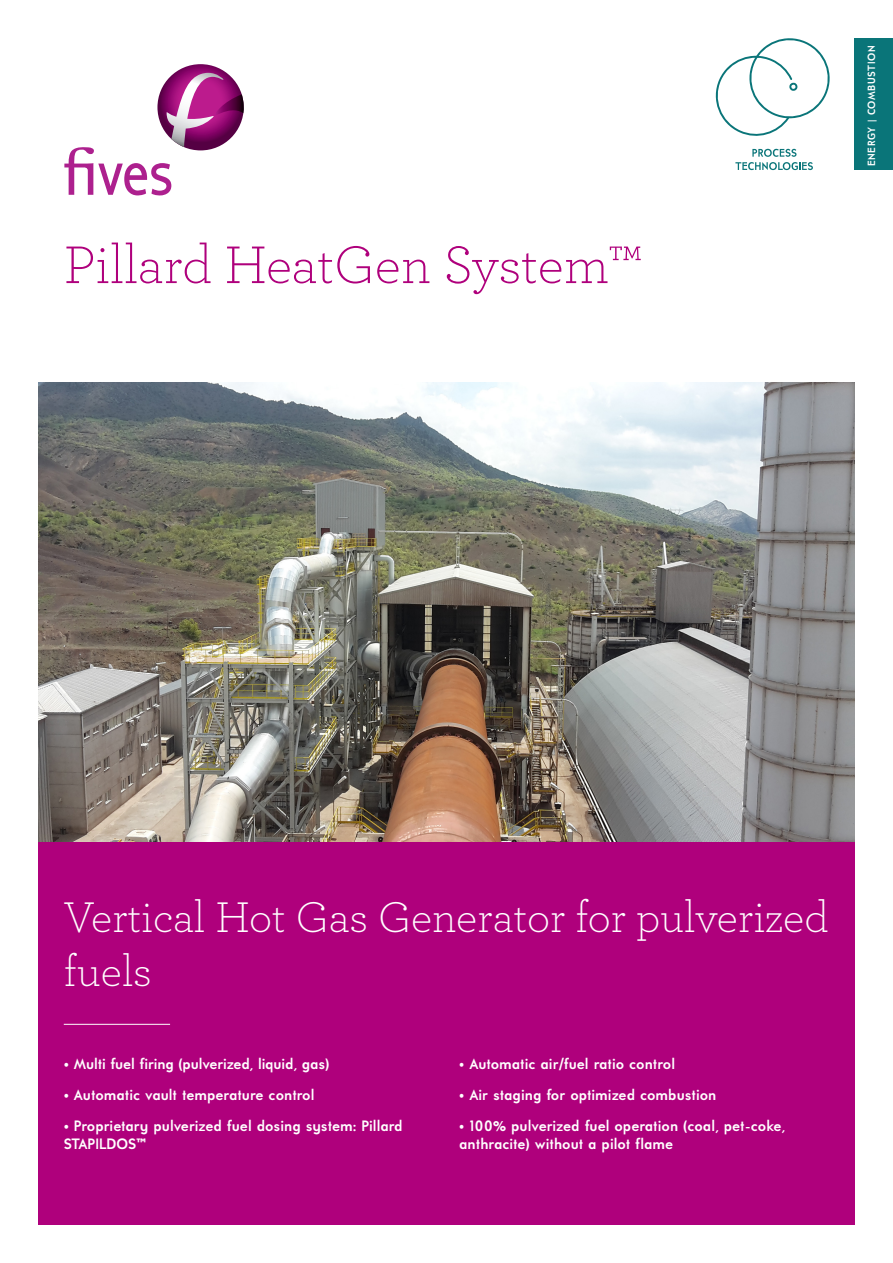
<style>
.page{position:relative;width:893px;height:1263px;background:#fff}
.page>*{position:absolute;margin:0;border:0;box-sizing:border-box;transform-origin:0 0}
.t1{font:300 55.5px "Archer";color:#af007c}
.t2{font:300 45px/54px "Archer";color:#fff}
.t3{font:700 15px/18px "Universalis ADF Std";color:#fff}
.t4{font:700 10.5px "Universalis ADF Std";letter-spacing:.06em;color:#fff}
.s1{font-weight:400}
</style>
<div class="page">
<img style="left:38px;top:383px;width:817px;height:459px">
<div style="left:38px;top:842px;width:817px;height:383px;background:#af007c"></div>
<hr style="left:64px;top:1024px;width:106px;height:1px;background:#fff">
<div style="left:855px;top:38px;width:38px;height:132px;background:#0a7579"></div>
<svg style="left:735px;top:149px;width:78px;height:21px"></svg>
<svg style="left:715px;top:38px;width:115px;height:98px"></svg>
<svg style="left:157px;top:64px;width:87px;height:86px"></svg>
<svg style="left:64px;top:73px;width:180px;height:123px"></svg>
<p class="t1" style="left:64px;top:228px;width:579px">Pillard HeatGen System™</p>
<p class="t4" style="left:865px;top:166px;width:122px;rotate:-90deg">ENERGY | COMBUSTION</p>
<p class="t2" style="left:64px;top:888px;width:766px">Vertical Hot Gas Generator for pulverized fuels</p>
<p class="t3" style="left:64px;top:1055px;width:267px"><span class="s1">•</span> Multi fuel firing (pulverized, liquid, gas)</p>
<p class="t3" style="left:64px;top:1086px;width:252px"><span class="s1">•</span> Automatic vault temperature control</p>
<p class="t3" style="left:64px;top:1116px;width:340px"><span class="s1">•</span> Proprietary pulverized fuel dosing system: Pillard<br>STAPILDOS™</p>
<p class="t3" style="left:459px;top:1055px;width:217px">• Automatic air/fuel ratio control</p>
<p class="t3" style="left:459px;top:1086px;width:259px">• Air staging for optimized combustion</p>
<p class="t3" style="left:459px;top:1116px;width:328px">• 100% pulverized fuel operation (coal, pet-coke, anthracite) without a pilot flame</p>
</div>
